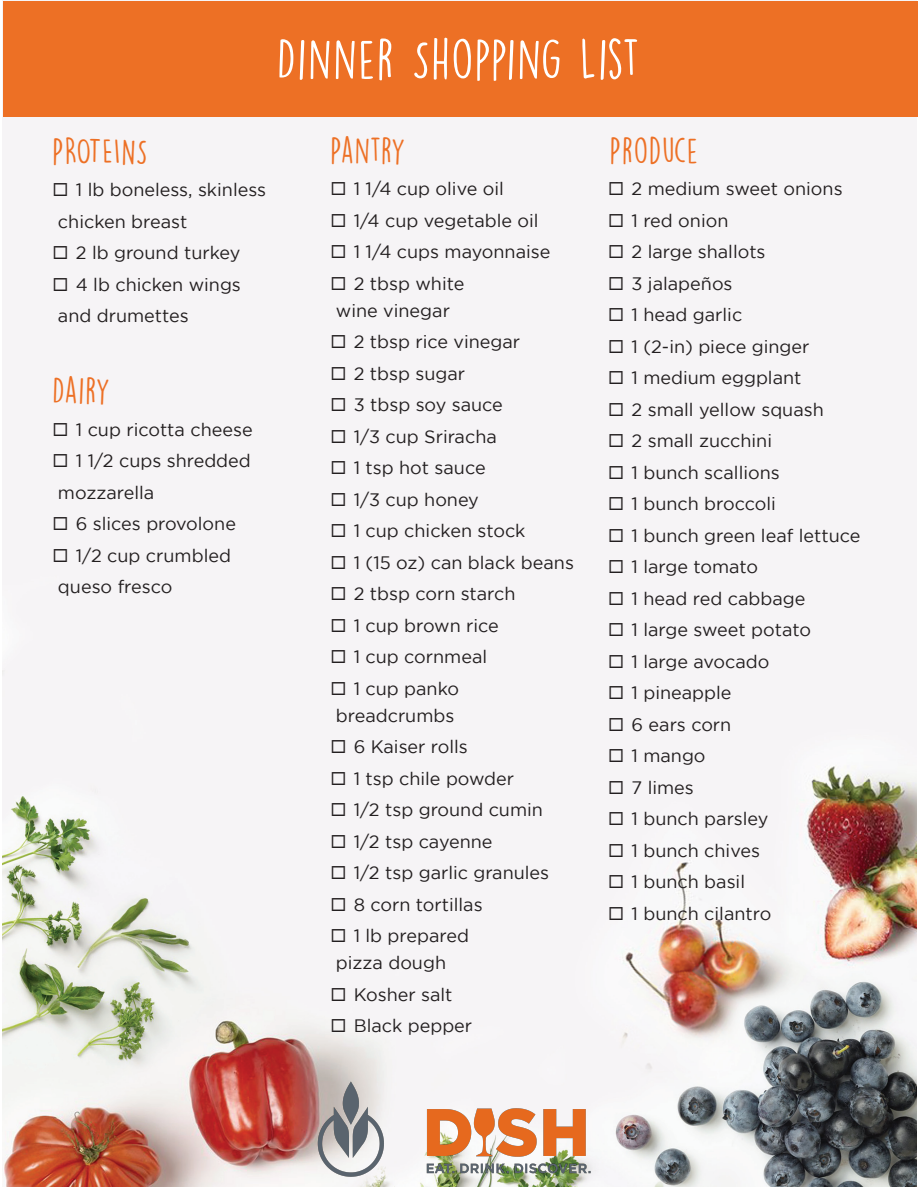
<style>
.page{position:relative;width:918px;height:1188px;background:#fff}
.page>*{position:absolute;margin:0;border:0;box-sizing:border-box;transform-origin:0 0}
.t1{font:51px "DK Lemon Yellow Sun";letter-spacing:.025em;color:#fff}
.t2{font:33px "DK Lemon Yellow Sun";letter-spacing:.025em;color:#ed7025}
.t3{font:18px/31.5px "Gotham";color:#231f20}
</style>
<div class="page">
<img style="left:2px;top:0;width:915px;height:1187px">
<div style="left:3px;top:1px;width:915px;height:116px;background:#ed7025"></div>
<img style="left:313px;top:1076px;width:284px;height:105px">
<h1 class="t1" style="left:277px;top:28px;width:364px">DINNER SHOPPING LIST</h1>
<h2 class="t2" style="left:53px;top:132px;width:96px">PROTEINS</h2>
<p class="t3" style="left:53px;top:174px;width:215px">◻ 1 lb boneless, skinless chicken breast</p>
<p class="t3" style="left:53px;top:237px;width:189px">◻ 2 lb ground turkey</p>
<p class="t3" style="left:53px;top:269px;width:190px">◻ 4 lb chicken wings and drumettes</p>
<h2 class="t2" style="left:53px;top:371px;width:59px">DAIRY</h2>
<p class="t3" style="left:53px;top:413px;width:202px">◻ 1 cup ricotta cheese</p>
<p class="t3" style="left:53px;top:445px;width:200px">◻ 1 1/2 cups shredded mozzarella</p>
<p class="t3" style="left:53px;top:508px;width:185px">◻ 6 slices provolone</p>
<p class="t3" style="left:53px;top:539px;width:180px">◻ 1/2 cup crumbled queso fresco</p>
<h2 class="t2" style="left:330px;top:130px;width:77px">PANTRY</h2>
<p class="t3" style="left:330px;top:173px;width:175px">◻ 1 1/4 cup olive oil</p>
<p class="t3" style="left:330px;top:204px;width:210px">◻ 1/4 cup vegetable oil</p>
<p class="t3" style="left:330px;top:236px;width:221px">◻ 1 1/4 cups mayonnaise</p>
<p class="t3" style="left:330px;top:269px;width:135px;line-height:27px;text-align:center">◻ 2 tbsp white wine vinegar</p>
<p class="t3" style="left:330px;top:326px;width:191px">◻ 2 tbsp rice vinegar</p>
<p class="t3" style="left:330px;top:357px;width:136px">◻ 2 tbsp sugar</p>
<p class="t3" style="left:330px;top:389px;width:174px">◻ 3 tbsp soy sauce</p>
<p class="t3" style="left:330px;top:420px;width:168px">◻ 1/3 cup Sriracha</p>
<p class="t3" style="left:330px;top:452px;width:157px">◻ 1 tsp hot sauce</p>
<p class="t3" style="left:330px;top:483px;width:150px">◻ 1/3 cup honey</p>
<p class="t3" style="left:330px;top:515px;width:197px">◻ 1 cup chicken stock</p>
<p class="t3" style="left:330px;top:546px;width:245px">◻ 1 (15 oz) can black beans</p>
<p class="t3" style="left:330px;top:578px;width:187px">◻ 2 tbsp corn starch</p>
<p class="t3" style="left:330px;top:609px;width:170px">◻ 1 cup brown rice</p>
<p class="t3" style="left:330px;top:641px;width:158px">◻ 1 cup cornmeal</p>
<p class="t3" style="left:330px;top:674px;width:130px;line-height:27px;text-align:center">◻ 1 cup panko breadcrumbs</p>
<p class="t3" style="left:330px;top:731px;width:139px">◻ 6 Kaiser rolls</p>
<p class="t3" style="left:330px;top:762px;width:185px">◻ 1 tsp chile powder</p>
<p class="t3" style="left:330px;top:794px;width:214px">◻ 1/2 tsp ground cumin</p>
<p class="t3" style="left:330px;top:825px;width:164px">◻ 1/2 tsp cayenne</p>
<p class="t3" style="left:330px;top:857px;width:220px">◻ 1/2 tsp garlic granules</p>
<p class="t3" style="left:330px;top:888px;width:154px">◻ 8 corn tortillas</p>
<p class="t3" style="left:336px;top:922px;width:135px;line-height:27px;text-indent:-5px">◻ 1 lb prepared pizza dough</p>
<p class="t3" style="left:330px;top:978px;width:124px">◻ Kosher salt</p>
<p class="t3" style="left:330px;top:1010px;width:143px">◻ Black pepper</p>
<h2 class="t2" style="left:610px;top:130px;width:90px">PRODUCE</h2>
<p class="t3" style="left:608px;top:173px;width:236px">◻ 2 medium sweet onions</p>
<p class="t3" style="left:608px;top:204px;width:122px">◻ 1 red onion</p>
<p class="t3" style="left:608px;top:236px;width:159px">◻ 2 large shallots</p>
<p class="t3" style="left:608px;top:267px;width:126px">◻ 3 jalapeños</p>
<p class="t3" style="left:608px;top:299px;width:136px">◻ 1 head garlic</p>
<p class="t3" style="left:608px;top:330px;width:203px">◻ 1 (2-in) piece ginger</p>
<p class="t3" style="left:608px;top:362px;width:195px">◻ 1 medium eggplant</p>
<p class="t3" style="left:608px;top:393px;width:217px">◻ 2 small yellow squash</p>
<p class="t3" style="left:608px;top:425px;width:165px">◻ 2 small zucchini</p>
<p class="t3" style="left:608px;top:456px;width:173px">◻ 1 bunch scallions</p>
<p class="t3" style="left:608px;top:488px;width:169px">◻ 1 bunch broccoli</p>
<p class="t3" style="left:608px;top:519px;width:254px">◻ 1 bunch green leaf lettuce</p>
<p class="t3" style="left:608px;top:551px;width:151px">◻ 1 large tomato</p>
<p class="t3" style="left:608px;top:582px;width:199px">◻ 1 head red cabbage</p>
<p class="t3" style="left:608px;top:614px;width:204px">◻ 1 large sweet potato</p>
<p class="t3" style="left:608px;top:645px;width:163px">◻ 1 large avocado</p>
<p class="t3" style="left:608px;top:677px;width:125px">◻ 1 pineapple</p>
<p class="t3" style="left:608px;top:708px;width:125px">◻ 6 ears corn</p>
<p class="t3" style="left:608px;top:740px;width:99px">◻ 1 mango</p>
<p class="t3" style="left:608px;top:771px;width:87px">◻ 7 limes</p>
<p class="t3" style="left:608px;top:803px;width:162px">◻ 1 bunch parsley</p>
<p class="t3" style="left:608px;top:834px;width:153px">◻ 1 bunch chives</p>
<p class="t3" style="left:608px;top:866px;width:138px">◻ 1 bunch basil</p>
<p class="t3" style="left:608px;top:897px;width:165px">◻ 1 bunch cilantro</p>
</div>
